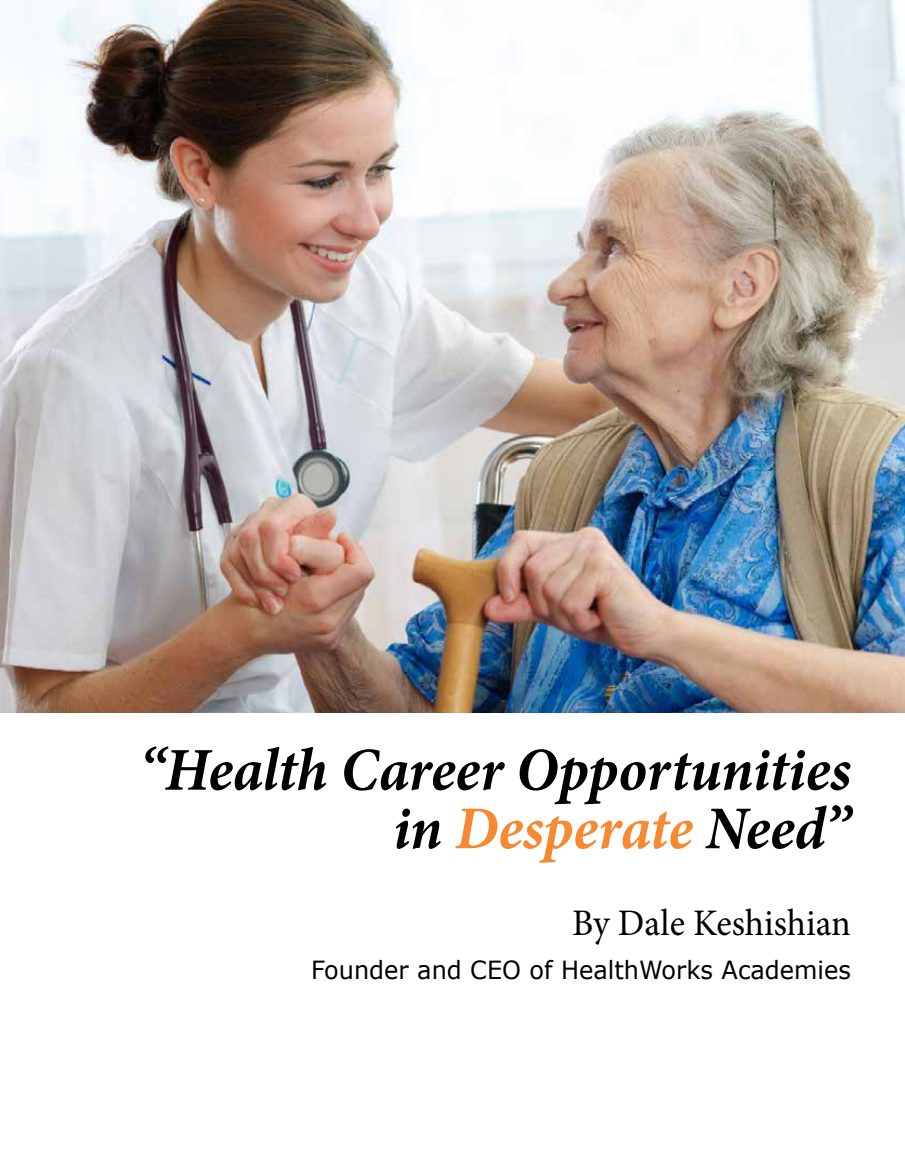
<style>
.page{position:relative;width:905px;height:1175px;background:#fff}
.page>*{position:absolute;margin:0;border:0;box-sizing:border-box;transform-origin:0 0}
.t1{font:italic 700 60.9px/58.5px "Minion Pro";color:#000;text-align:right;scale:.96 1}
.t2{font:37.5px "Minion Pro";color:#000;scale:.96 1}
.t3{font:24.9px "Verdana";color:#000;scale:.96 1}
.s1{color:#f68931}
</style>
<div class="page">
<img style="left:0;top:0;width:904px;height:712px">
<p class="t1" style="left:139px;top:740px;width:742px">“Health Career Opportunities in <span class="s1">Desperate</span> Need”</p>
<p class="t2" style="left:572px;top:898px;width:292px">By Dale Keshishian</p>
<p class="t3" style="left:311px;top:952px;width:564px">Founder and CEO of HealthWorks Academies</p>
</div>
